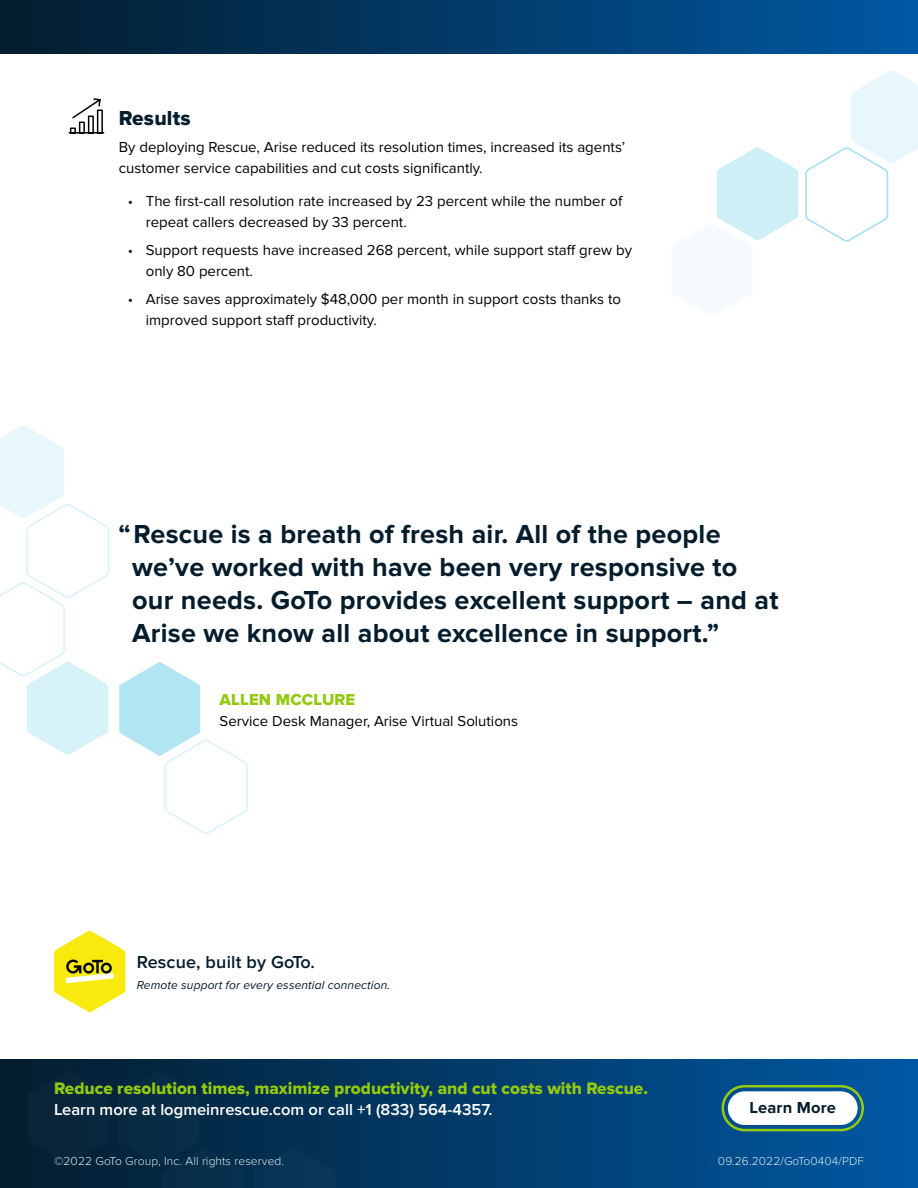
<style>
.page{position:relative;width:918px;height:1188px;background:#fff}
.page>*{position:absolute;margin:0;border:0;box-sizing:border-box;transform-origin:0 0}
.H1{font:700 27px/33px "Proxima Nova";letter-spacing:.01em;color:#041c2c}
.H1-2{font:21px "Proxima Nova Extrabld";letter-spacing:.01em;color:#041c2c}
.H1-3{font:600 18px "Proxima Nova";letter-spacing:.01em;color:#041c2c}
.Body{font:17.25px "Proxima Nova Extrabld";color:#93c90e}
.Body-2{font:600 16.5px "Proxima Nova";color:#fff}
.H2{font:16.5px "Proxima Nova Extrabld";letter-spacing:.01em;color:#93c90e}
._04_Intro_Text{font:700 16.5px "Proxima Nova";letter-spacing:.01em;color:#041c2c}
.Body-3{font:15px/21px "Proxima Nova";color:#000}
._01_Document_Type{font:300 12px "Proxima Nova";letter-spacing:.01em;color:#daeaec}
.H1-4{font:italic 12px "Proxima Nova";letter-spacing:.01em;color:#041c2c}
.s1{color:#041c2c}
</style>
<div class="page">
<svg style="left:0;top:1059px;width:918px;height:129px;background:#013e70"></svg>
<svg style="left:118px;top:1071px;width:127px;height:117px;background:#052a46"></svg>
<div style="left:254px;top:1148px;width:81px;height:40px;background:#083456"></div>
<div style="left:27px;top:1071px;width:82px;height:93px;background:#09253a"></div>
<svg style="left:0;top:426px;width:110px;height:329px"></svg>
<svg style="left:119px;top:662px;width:129px;height:172px"></svg>
<svg style="left:716px;top:147px;width:82px;height:93px"></svg>
<svg style="left:805px;top:71px;width:113px;height:171px"></svg>
<svg style="left:54px;top:931px;width:71px;height:81px"></svg>
<svg style="left:68px;top:98px;width:37px;height:36px"></svg>
<div style="left:0;top:0;width:918px;height:54px;background:linear-gradient(to right,#041c2d,#0058a3)"></div>
<div style="left:722px;top:1085px;width:142px;height:46px;border:3px solid #93c90e;border-radius:22px"></div>
<div style="left:728px;top:1091px;width:130px;height:34px;background:#fff;border-radius:17px"></div>
<p class="H1-2" style="left:119px;top:106px;width:73px">Results</p>
<p class="Body-3" style="left:119px;top:137px;width:508px">By deploying Rescue, Arise reduced its resolution times, increased its agents’ customer service capabilities and cut costs significantly.</p>
<p class="Body-3" style="left:146px;top:191px;width:478px;text-indent:-18px"><span class="s1">•</span> The first-call resolution rate increased by 23 percent while the number of repeat callers decreased by 33 percent.</p>
<p class="Body-3" style="left:146px;top:240px;width:488px;text-indent:-18px"><span class="s1">•</span> Support requests have increased 268 percent, while support staff grew by only 80 percent.</p>
<p class="Body-3" style="left:146px;top:289px;width:477px;text-indent:-18px"><span class="s1">•</span> Arise saves approximately $48,000 per month in support costs thanks to improved support staff productivity.</p>
<p class="H1" style="left:132px;top:518px;width:648px;text-indent:-14px">“Rescue is a breath of fresh air. All of the people we’ve worked with have been very responsive to our needs. GoTo provides excellent support – and at Arise we know all about excellence in support.”</p>
<p class="H2" style="left:220px;top:690px;width:137px">ALLEN MCCLURE</p>
<p class="Body-3" style="left:220px;top:711px;width:300px">Service Desk Manager, Arise Virtual Solutions</p>
<p class="H1-3" style="left:137px;top:952px;width:180px">Rescue, built by GoTo.</p>
<p class="H1-4" style="left:137px;top:978px;width:255px">Remote support for every essential connection.</p>
<p class="Body" style="left:54px;top:1078px;width:596px">Reduce resolution times, maximize productivity, and cut costs with Rescue.</p>
<p class="Body-2" style="left:54px;top:1100px;width:440px">Learn more at logmeinrescue.com or call +1 (833) 564-4357.</p>
<p class="_01_Document_Type" style="left:54px;top:1154px;width:232px">©2022 GoTo Group, Inc. All rights reserved.</p>
<p class="_04_Intro_Text" style="left:750px;top:1098px;width:88px">Learn More</p>
<p class="_01_Document_Type" style="left:718px;top:1154px;width:148px">09.26.2022/GoTo0404/PDF</p>
</div>
